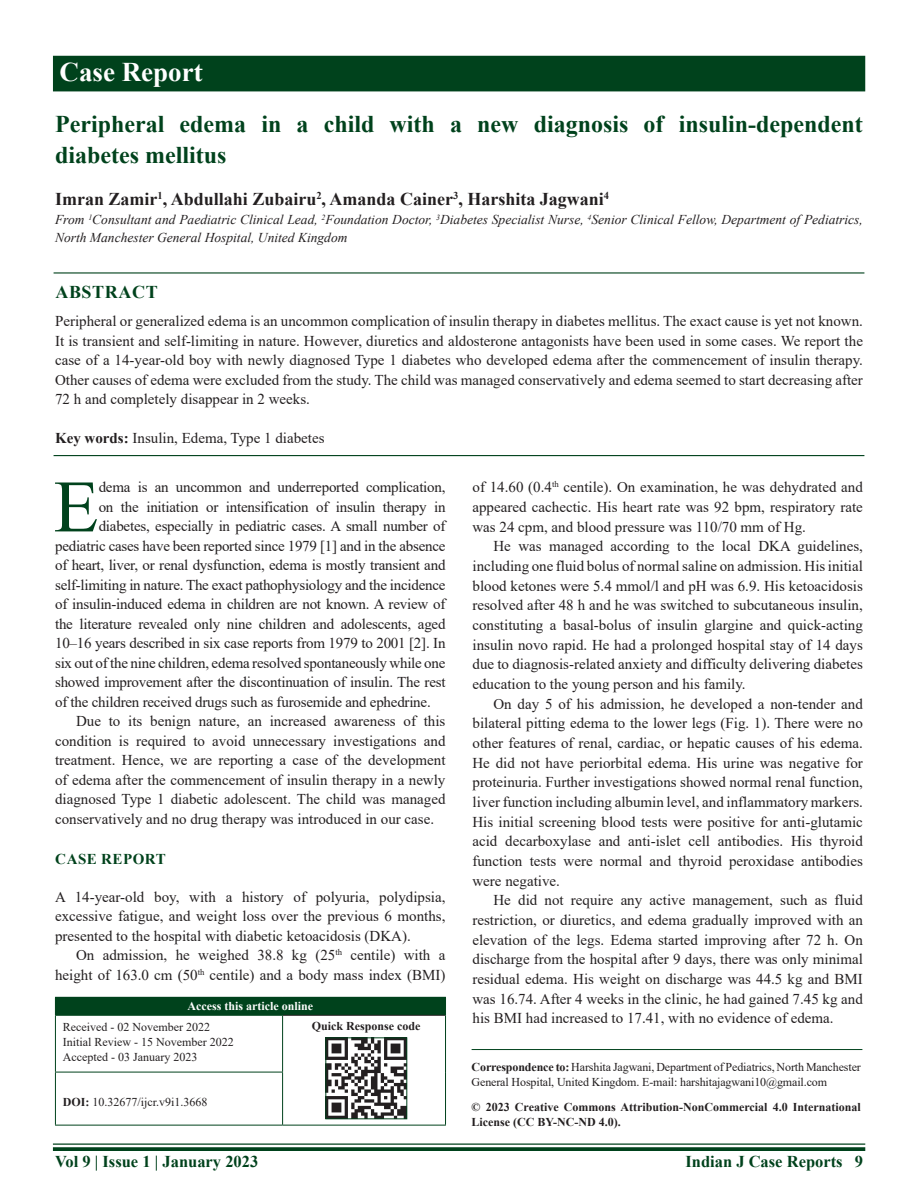
<style>
.page{position:relative;width:918px;height:1188px;background:#fff}
.page>*{position:absolute;margin:0;border:0;box-sizing:border-box;transform-origin:0 0}
.DROP_CAP_TX{font:73.95px "Times New Roman";color:#00421c}
.AH{font:700 27px "Times New Roman";color:#fff}
.AT{font:700 24px/31.5px "Times New Roman";color:#00421c}
.AU{font:700 18px "Times New Roman";color:#231f20}
.ABSH{font:700 18px "Times New Roman";letter-spacing:.035em;color:#00421c}
.RF{font:700 16.5px "Times New Roman";color:#00421c}
.TX{font:15px/19.6px "Times New Roman";color:#231f20;text-align:justify}
.DROP_CAP_TX-2{font:15px "Times New Roman";letter-spacing:-.015em;color:#231f20}
.ABS{font:15px/19.5px "Times New Roman";color:#231f20;text-align:justify}
.TXFL{font:15px/19.5px "Times New Roman";color:#231f20;text-align:justify}
.KWD{font:15px "Times New Roman";color:#231f20}
.t1{font:700 15px "Times New Roman";letter-spacing:.035em;color:#00421c}
.AFF{font:italic 13.5px/18px "Times New Roman";color:#231f20}
.ADD{font:12px/15px "Times New Roman";letter-spacing:-.01em;color:#231f20}
.CR{font:700 12px/15px "Times New Roman";color:#231f20}
.HIS{font:12px/15px "Times New Roman";color:#231f20}
.DOI{font:12px "Times New Roman";color:#231f20}
.AAO{font:700 12px "Times New Roman";color:#fff}
.QR{font:700 12px "Times New Roman";color:#231f20}
.s1{font-weight:700}
</style>
<div class="page">
<hr style="left:53px;top:1143px;width:812px;height:2px;background:#00421c">
<svg style="left:53px;top:1147px;width:812px;height:4px;background:#0f4d29"></svg>
<div style="left:53px;top:56px;width:812px;height:35px;background:#00421c"></div>
<hr style="left:54px;top:272px;width:810px;height:2px;background:#00421c">
<hr style="left:54px;top:455px;width:810px;height:1px;background:#00421c">
<div style="left:55px;top:997px;width:391px;height:18px;background:#00421c"></div>
<hr style="left:283px;top:1015px;width:162px;height:1px;background:#231f20">
<hr style="left:55px;top:1016px;width:1px;height:56px;background:#00421c">
<hr style="left:55px;top:1015px;width:228px;height:1px;background:#00421c">
<hr style="left:282px;top:1016px;width:1px;height:56px;background:#00421c">
<hr style="left:445px;top:1015px;width:1px;height:57px;background:#00421c">
<hr style="left:445px;top:1072px;width:1px;height:53px;background:#00421c">
<hr style="left:55px;top:1072px;width:1px;height:53px;background:#00421c">
<hr style="left:55px;top:1072px;width:228px;height:1px;background:#00421c">
<hr style="left:55px;top:1125px;width:228px;height:1px;background:#00421c">
<hr style="left:282px;top:1072px;width:1px;height:53px;background:#00421c">
<hr style="left:283px;top:1125px;width:163px;height:1px;background:#00421c">
<img style="left:328px;top:1040px;width:77px;height:77px">
<div style="left:326px;top:1038px;width:81px;height:81px;border:1px solid #00421c"></div>
<hr style="left:472px;top:1049px;width:390px;height:1px;background:#00421c">
<p class="AH" style="left:60px;top:52px;width:145px">Case Report</p>
<p class="AT" style="left:55px;top:107px;width:809px">Peripheral edema in a child with a new diagnosis of insulin-dependent diabetes mellitus</p>
<p class="AU" style="left:55px;top:186px;width:556px">Imran Zamir<sup>1</sup>, Abdullahi Zubairu<sup>2</sup>, Amanda Cainer<sup>3</sup>, Harshita Jagwani<sup>4</sup></p>
<p class="AFF" style="left:55px;top:210px;width:809px">From <sup>1</sup>Consultant and Paediatric Clinical Lead, <sup>2</sup>Foundation Doctor, <sup>3</sup>Diabetes Specialist Nurse, <sup>4</sup>Senior Clinical Fellow, Department of Pediatrics,<br>North Manchester General Hospital, United Kingdom</p>
<p class="ABSH" style="left:55px;top:279px;width:104px">ABSTRACT</p>
<p class="ABS" style="left:55px;top:311px;width:809px">Peripheral or generalized edema is an uncommon complication of insulin therapy in diabetes mellitus. The exact cause is yet not known.<br>It is transient and self-limiting in nature. However, diuretics and aldosterone antagonists have been used in some cases. We report the case of a 14-year-old boy with newly diagnosed Type 1 diabetes who developed edema after the commencement of insulin therapy.<br>Other causes of edema were excluded from the study. The child was managed conservatively and edema seemed to start decreasing after 72 h and completely disappear in 2 weeks.</p>
<p class="KWD" style="left:55px;top:427px;width:271px"><span class="s1">Key words:</span> Insulin, Edema, Type 1 diabetes</p>
<p class="DROP_CAP_TX" style="left:54px;top:455px;width:47px">E</p>
<p class="DROP_CAP_TX-2" style="left:99px;top:477px;width:348px">dema is an uncommon and underreported complication,</p>
<p class="DROP_CAP_TX-2" style="left:99px;top:496px;width:348px">on the initiation or intensification of insulin therapy in</p>
<p class="DROP_CAP_TX-2" style="left:99px;top:516px;width:348px">diabetes, especially in pediatric cases. A small number of</p>
<p class="DROP_CAP_TX-2" style="left:55px;top:535px;width:392px">pediatric cases have been reported since 1979 [1] and in the absence</p>
<p class="DROP_CAP_TX-2" style="left:55px;top:555px;width:392px">of heart, liver, or renal dysfunction, edema is mostly transient and</p>
<p class="DROP_CAP_TX-2" style="left:55px;top:574px;width:392px">self-limiting in nature. The exact pathophysiology and the incidence</p>
<p class="DROP_CAP_TX-2" style="left:55px;top:594px;width:392px">of insulin-induced edema in children are not known. A review of</p>
<p class="DROP_CAP_TX-2" style="left:55px;top:613px;width:392px">the literature revealed only nine children and adolescents, aged</p>
<p class="DROP_CAP_TX-2" style="left:55px;top:633px;width:392px">10–16 years described in six case reports from 1979 to 2001 [2]. In</p>
<p class="DROP_CAP_TX-2" style="left:55px;top:652px;width:392px">six out of the nine children, edema resolved spontaneously while one</p>
<p class="DROP_CAP_TX-2" style="left:55px;top:672px;width:392px">showed improvement after the discontinuation of insulin. The rest</p>
<p class="DROP_CAP_TX-2" style="left:55px;top:691px;width:377px">of the children received drugs such as furosemide and ephedrine.</p>
<p class="TX" style="left:55px;top:711px;width:392px;text-indent:21px">Due to its benign nature, an increased awareness of this condition is required to avoid unnecessary investigations and treatment. Hence, we are reporting a case of the development of edema after the commencement of insulin therapy in a newly diagnosed Type 1 diabetic adolescent. The child was managed conservatively and no drug therapy was introduced in our case.</p>
<h1 class="t1" style="left:55px;top:849px;width:112px">CASE REPORT</h1>
<p class="TXFL" style="left:55px;top:887px;width:392px">A 14-year-old boy, with a history of polyuria, polydipsia, excessive fatigue, and weight loss over the previous 6 months, presented to the hospital with diabetic ketoacidosis (DKA).</p>
<p class="TX" style="left:55px;top:945px;width:392px;text-align:right">On admission, he weighed 38.8 kg (25<sup>th</sup> centile) with a height of 163.0 cm (50<sup>th</sup> centile) and a body mass index (BMI)</p>
<p class="AAO" style="left:188px;top:998px;width:127px">Access this article online</p>
<p class="HIS" style="left:63px;top:1019px;width:172px">Received - 02 November 2022<br>Initial Review - 15 November 2022<br>Accepted - 03 January 2023</p>
<p class="QR" style="left:312px;top:1017px;width:110px">Quick Response code</p>
<p class="DOI" style="left:63px;top:1094px;width:146px"><span class="s1">DOI:</span> 10.32677/ijcr.v9i1.3668</p>
<p class="TX" style="left:472px;top:477px;width:392px">of 14.60 (0.4<sup>th</sup> centile). On examination, he was dehydrated and appeared cachectic. His heart rate was 92 bpm, respiratory rate was 24 cpm, and blood pressure was 110/70 mm of Hg.</p>
<p class="TX" style="left:472px;top:536px;width:392px;text-indent:21px">He was managed according to the local DKA guidelines, including one fluid bolus of normal saline on admission. His initial blood ketones were 5.4 mmol/l and pH was 6.9. His ketoacidosis resolved after 48 h and he was switched to subcutaneous insulin, constituting a basal-bolus of insulin glargine and quick-acting insulin novo rapid. He had a prolonged hospital stay of 14 days due to diagnosis-related anxiety and difficulty delivering diabetes education to the young person and his family.</p>
<p class="TX" style="left:472px;top:693px;width:392px;text-indent:21px">On day 5 of his admission, he developed a non-tender and bilateral pitting edema to the lower legs (Fig. 1). There were no other features of renal, cardiac, or hepatic causes of his edema.<br>He did not have periorbital edema. His urine was negative for proteinuria. Further investigations showed normal renal function, liver function including albumin level, and inflammatory markers.<br>His initial screening blood tests were positive for anti-glutamic acid decarboxylase and anti-islet cell antibodies. His thyroid function tests were normal and thyroid peroxidase antibodies were negative.</p>
<p class="TX" style="left:472px;top:890px;width:392px;text-indent:21px">He did not require any active management, such as fluid restriction, or diuretics, and edema gradually improved with an elevation of the legs. Edema started improving after 72 h. On discharge from the hospital after 9 days, there was only minimal residual edema. His weight on discharge was 44.5 kg and BMI was 16.74. After 4 weeks in the clinic, he had gained 7.45 kg and his BMI had increased to 17.41, with no evidence of edema.</p>
<p class="ADD" style="left:472px;top:1059px;width:391px"><span class="s1">Correspondence to:</span> Harshita Jagwani, Department of Pediatrics, North Manchester<br>General Hospital, United Kingdom. E-mail: harshitajagwani10@gmail.com</p>
<p class="CR" style="left:472px;top:1099px;width:391px">© 2023 Creative Commons Attribution-NonCommercial 4.0 International<br>License (CC BY-NC-ND 4.0).</p>
<p class="RF" style="left:55px;top:1150px;width:205px">Vol 9 | Issue 1 | January 2023</p>
<p class="RF" style="left:685px;top:1150px;width:179px">Indian J Case Reports 9</p>
</div>
